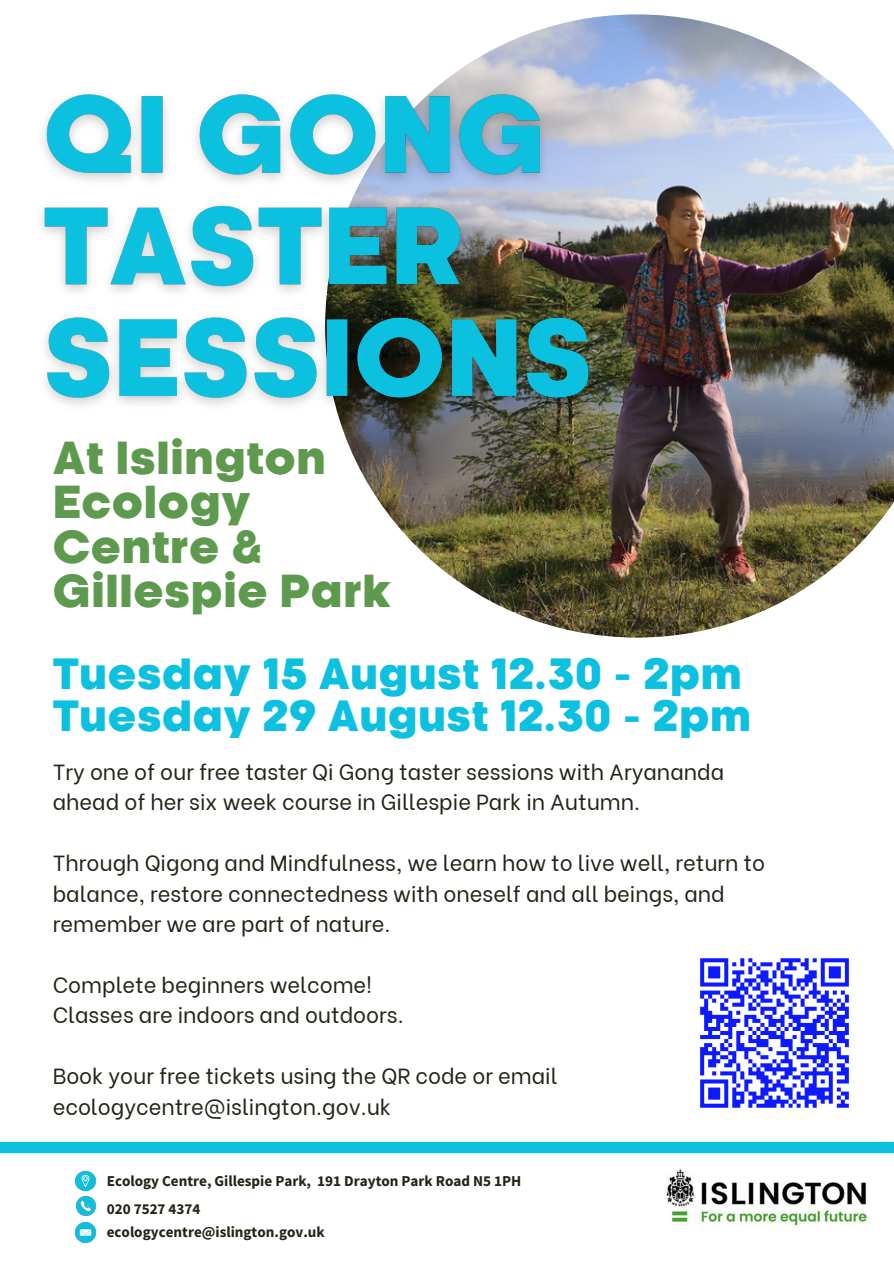
<style>
.page{position:relative;width:894px;height:1264px;background:#fff}
.page>*{position:absolute;margin:0;border:0;box-sizing:border-box;transform-origin:0 0}
.t1{font:800 43.05px "Kamerik 105";color:#5e9a4d}
.t2{font:800 40.8px "Kamerik 105";color:#0cc0df}
.t3{font:21.75px/30.5px "Be Vietnam";color:#212516}
.t4{font:700 15.15px "Source Sans Pro";color:#212516}
</style>
<div class="page">
<img style="left:76px;top:1196px;width:19px;height:19px">
<img style="left:76px;top:1171px;width:19px;height:19px">
<img style="left:75px;top:1222px;width:21px;height:20px">
<div style="left:0;top:1141px;width:893px;height:12px;background:#0cc0df"></div>
<img style="left:666px;top:1169px;width:202px;height:59px">
<img style="left:349px;top:14px;width:544px;height:623px">
<img style="left:700px;top:958px;width:149px;height:150px">
<img style="left:41px;top:65px;width:568px;height:381px">
<p class="t1" style="left:53px;top:434px;width:275px">At Islington</p>
<p class="t1" style="left:53px;top:478px;width:199px">Ecology</p>
<p class="t1" style="left:53px;top:522px;width:210px">Centre &amp;</p>
<p class="t1" style="left:53px;top:566px;width:339px">Gillespie Park</p>
<p class="t2" style="left:53px;top:651px;width:690px">Tuesday 15 August 12.30 - 2pm</p>
<p class="t2" style="left:53px;top:692px;width:700px">Tuesday 29 August 12.30 - 2pm</p>
<p class="t3" style="left:53px;top:754px;width:672px">Try one of our free taster Qi Gong taster sessions with Aryananda ahead of her six week course in Gillespie Park in Autumn.</p>
<p class="t3" style="left:53px;top:845px;width:713px">Through Qigong and Mindfulness, we learn how to live well, return to balance, restore connectedness with oneself and all beings, and remember we are part of nature.</p>
<p class="t3" style="left:53px;top:967px;width:320px">Complete beginners welcome!</p>
<p class="t3" style="left:53px;top:997px;width:352px">Classes are indoors and outdoors.</p>
<p class="t3" style="left:53px;top:1058px;width:506px">Book your free tickets using the QR code or email ecologycentre@islington.gov.uk</p>
<p class="t4" style="left:107px;top:1170px;width:416px">Ecology Centre, Gillespie Park, 191 Drayton Park Road N5 1PH</p>
<p class="t4" style="left:107px;top:1199px;width:95px">020 7527 4374</p>
<p class="t4" style="left:107px;top:1221px;width:219px">ecologycentre@islington.gov.uk</p>
</div>
